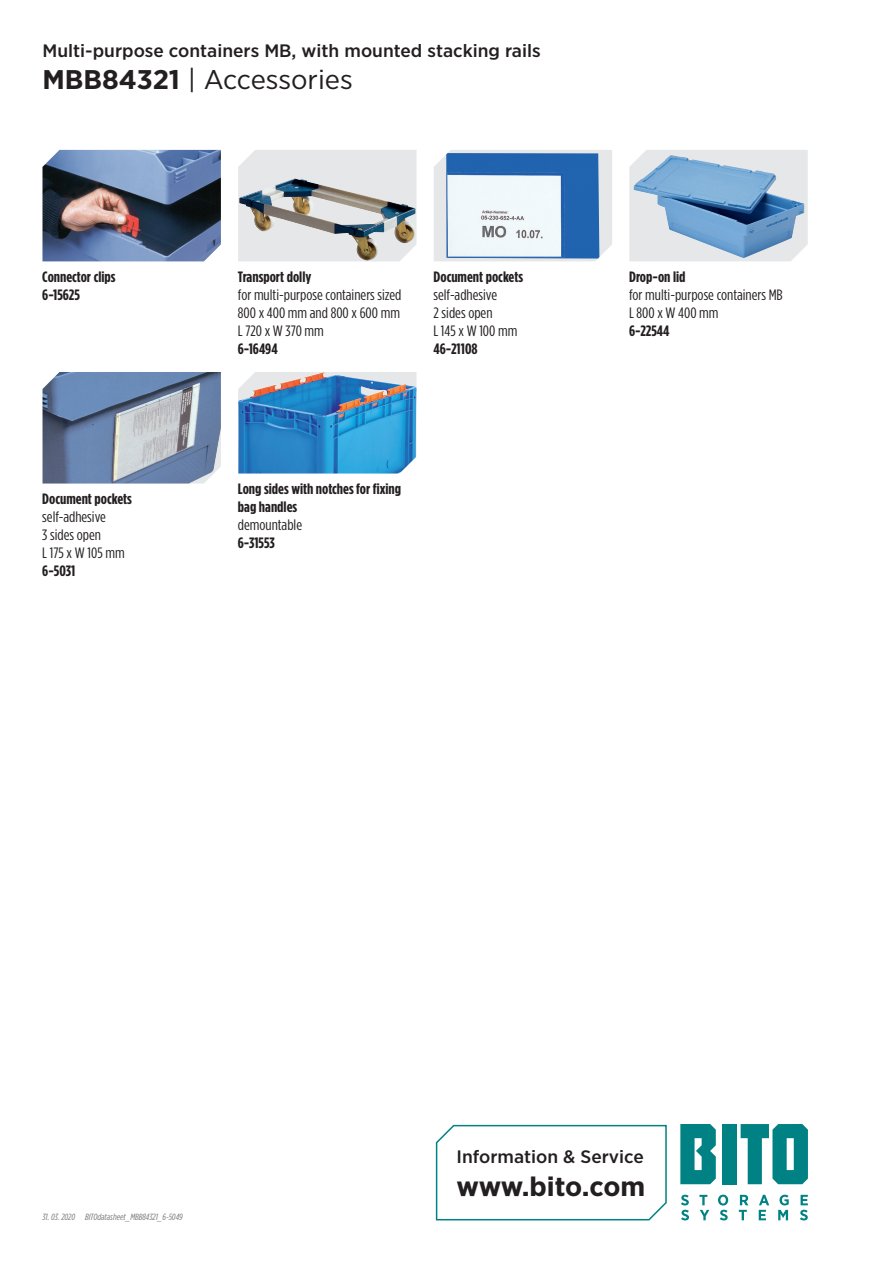
<style>
.page{position:relative;width:893px;height:1263px;background:#fff}
.page>*{position:absolute;margin:0;border:0;box-sizing:border-box;transform-origin:0 0}
.t1{font:27px "Gotham Narrow";color:#231f20;scale:1.1 1}
.t2{font:700 27px "Gotham Narrow";letter-spacing:-.015em;color:#231f20;scale:1.1 1}
.t3{font:500 18px "Gotham Narrow";color:#231f20;scale:1.1 1}
.t4{font:15px/18px "Gotham Condensed";color:#231f20;scale:1.1 1}
.t5{font:700 15px/18px "Gotham Condensed";color:#231f20;scale:1.1 1}
.t6{font:italic 9px "Gotham Condensed";color:#76787b;scale:1.1 1}
.s1{font-weight:700}
</style>
<div class="page">
<div style="left:723px;top:1124px;width:14px;height:60px;background:#008183"></div>
<svg style="left:680px;top:1124px;width:36px;height:60px;background:#229193"></svg>
<svg style="left:741px;top:1124px;width:67px;height:60px"></svg>
<svg style="left:681px;top:1195px;width:8px;height:25px"></svg>
<svg style="left:699px;top:1195px;width:10px;height:25px"></svg>
<svg style="left:718px;top:1195px;width:10px;height:25px"></svg>
<svg style="left:739px;top:1195px;width:9px;height:25px"></svg>
<svg style="left:759px;top:1195px;width:10px;height:25px"></svg>
<svg style="left:778px;top:1195px;width:11px;height:25px"></svg>
<svg style="left:800px;top:1195px;width:8px;height:25px"></svg>
<svg style="left:435px;top:1124px;width:232px;height:97px"></svg>
<img style="left:43px;top:372px;width:178px;height:111px">
<img style="left:238px;top:372px;width:178px;height:101px">
<svg style="left:629px;top:150px;width:179px;height:111px;background:#e8e9eb"></svg>
<img style="left:633px;top:155px;width:171px;height:103px">
<svg style="left:434px;top:150px;width:178px;height:111px;background:#e7e8ea"></svg>
<img style="left:446px;top:153px;width:153px;height:106px">
<div style="left:238px;top:150px;width:178px;height:111px;background:#e6e7e9"></div>
<img style="left:239px;top:179px;width:177px;height:82px">
<img style="left:43px;top:150px;width:178px;height:111px">
<p class="t3" style="left:43px;top:39px;width:454px">Multi-purpose containers MB, with mounted stacking rails</p>
<h1 class="t1" style="left:43px;top:63px;width:284px"><span class="s1">MBB84321</span> | Accessories</h1>
<p class="t5" style="left:42px;top:268px;width:68px">Connector clips<br>6-15625</p>
<p class="t5" style="left:42px;top:490px;width:83px">Document pockets</p>
<p class="t4" style="left:42px;top:508px;width:76px">self-adhesive<br>3 sides open<br>L 175 x W 105 mm</p>
<p class="t5" style="left:42px;top:562px;width:32px">6-5031</p>
<p class="t5" style="left:238px;top:268px;width:68px">Transport dolly</p>
<p class="t4" style="left:238px;top:286px;width:150px;text-align:justify">for multi-purpose containers sized 800 x 400 mm and 800 x 600 mm L 720 x W 370 mm</p>
<p class="t5" style="left:238px;top:340px;width:38px">6-16494</p>
<p class="t5" style="left:433px;top:268px;width:83px">Document pockets</p>
<p class="t4" style="left:433px;top:285px;width:78px">self-adhesive<br>2 sides open<br>L 145 x W 100 mm</p>
<p class="t5" style="left:433px;top:340px;width:42px">46-21108</p>
<p class="t5" style="left:238px;top:480px;width:150px">Long sides with notches for fixing bag handles</p>
<p class="t4" style="left:238px;top:516px;width:60px">demountable</p>
<p class="t5" style="left:238px;top:534px;width:35px">6-31553</p>
<p class="t5" style="left:629px;top:268px;width:53px">Drop-on lid</p>
<p class="t4" style="left:629px;top:285px;width:141px">for multi-purpose containers MB<br>L 800 x W 400 mm</p>
<p class="t5" style="left:629px;top:322px;width:38px">6-22544</p>
<p class="t6" style="left:43px;top:1212px;width:31px">31. 03. 2020</p>
<p class="t6" style="left:85px;top:1212px;width:90px">BITOdatasheet_MBB84321_6-5049</p>
<p class="t3" style="left:457px;top:1145px;width:172px">Information &amp; Service</p>
<h1 class="t2" style="left:457px;top:1169px;width:173px">www.bito.com</h1>
</div>
